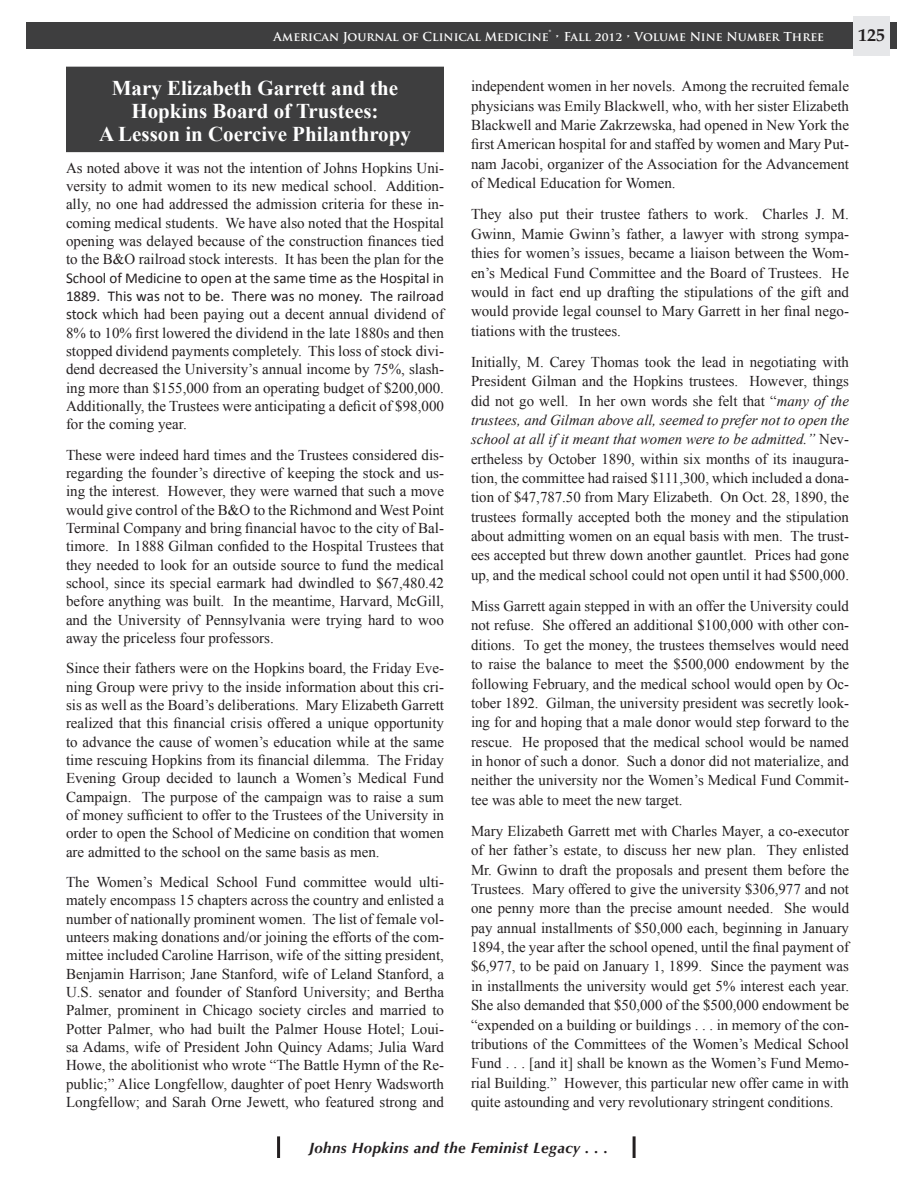
<style>
.page{position:relative;width:918px;height:1188px;background:#fff}
.page>*{position:absolute;margin:0;border:0;box-sizing:border-box;transform-origin:0 0}
.Rev_Sub_Head_3_Lines{font:700 21px/22.8px "Times New Roman";color:#fff;text-align:center}
.t1{font:700 18px "Palatino";color:#231f20}
.Body_Text{font:15px/18.3px "Times New Roman";color:#231f20;text-align:justify}
.t2{font:italic 700 15px "Optima";letter-spacing:.03em;color:#231f20}
.t3{font:700 12px "Trajan Pro";color:#fff}
.s1{font-family:"Calibri"}
.s2{font-style:italic}
</style>
<div class="page">
<div style="left:26px;top:22px;width:871px;height:27px;background:#3e3e3f"></div>
<div style="left:853px;top:16px;width:37px;height:40px;background:#e6e7e9"></div>
<hr style="left:277px;top:1136px;width:3px;height:22px;background:#231f20">
<hr style="left:633px;top:1136px;width:3px;height:22px;background:#231f20">
<div style="left:66px;top:67px;width:378px;height:85px;background:#3e3e3f"></div>
<p class="t3" style="left:274px;top:29px;width:552px">American Journal of Clinical Medicine® • Fall 2012 • Volume Nine Number Three</p>
<p class="t1" style="left:858px;top:20px;width:28px">125</p>
<p class="Rev_Sub_Head_3_Lines" style="left:99px;top:76px;width:313px">Mary Elizabeth Garrett and the<br>Hopkins Board of Trustees:<br>A Lesson in Coercive Philanthropy</p>
<p class="Body_Text" style="left:66px;top:158px;width:380px">As noted above it was not the intention of Johns Hopkins Uni&shy;versity to admit women to its new medical school. Addition&shy;ally, no one had addressed the admission criteria for these in&shy;coming medical students. We have also noted that the Hospital opening was delayed because of the construction finances tied to the B&amp;O railroad stock interests. It has been the plan for t<span class="s1">he School of Medicine to open at the same time as the Hospital in 1889. This was not to be. There was no money. The railroad stock</span> which had been paying out a decent annual dividend of 8% to 10% first lowered the dividend in the late 1880s and then stopped dividend payments completely. This loss of stock divi&shy;dend decreased the University’s annual income by 75%, slash&shy;ing more than $155,000 from an operating budget of $200,000.<br>Additionally, the Trustees were anticipating a deficit of $98,000 for the coming year.</p>
<p class="Body_Text" style="left:66px;top:445px;width:380px">These were indeed hard times and the Trustees considered dis&shy;regarding the founder’s directive of keeping the stock and us&shy;ing the interest. However, they were warned that such a move would give control of the B&amp;O to the Richmond and West Point Terminal Company and bring financial havoc to the city of Bal&shy;timore. In 1888 Gilman confided to the Hospital Trustees that they needed to look for an outside source to fund the medical school, since its special earmark had dwindled to $67,480.42 before anything was built. In the meantime, Harvard, McGill, and the University of Pennsylvania were trying hard to woo away the priceless four professors.</p>
<p class="Body_Text" style="left:66px;top:659px;width:380px">Since their fathers were on the Hopkins board, the Friday Eve&shy;ning Group were privy to the inside information about this cri&shy;sis as well as the Board’s deliberations. Mary Elizabeth Garrett realized that this financial crisis offered a unique opportunity to advance the cause of women’s education while at the same time rescuing Hopkins from its financial dilemma. The Friday Evening Group decided to launch a Women’s Medical Fund Campaign. The purpose of the campaign was to raise a sum of money sufficient to offer to the Trustees of the University in order to open the School of Medicine on condition that women are admitted to the school on the same basis as men.</p>
<p class="Body_Text" style="left:66px;top:873px;width:380px">The Women’s Medical School Fund committee would ulti&shy;mately encompass 15 chapters across the country and enlisted a number of nationally prominent women. The list of female vol&shy;unteers making donations and/or joining the efforts of the com&shy;mittee included Caroline Harrison, wife of the sitting president, Benjamin Harrison; Jane Stanford, wife of Leland Stanford, a U.S. senator and founder of Stanford University; and Bertha Palmer, prominent in Chicago society circles and married to Potter Palmer, who had built the Palmer House Hotel; Loui&shy;sa Adams, wife of President John Quincy Adams; Julia Ward Howe, the abolitionist who wrote “The Battle Hymn of the Re&shy;public;” Alice Longfellow, daughter of poet Henry Wadsworth Longfellow; and Sarah Orne Jewett, who featured strong and</p>
<p class="Body_Text" style="left:471px;top:76px;width:380px;line-height:19.4px">independent women in her novels. Among the recruited female physicians was Emily Blackwell, who, with her sister Elizabeth Blackwell and Marie Zakrzewska, had opened in New York the first American hospital for and staffed by women and Mary Put&shy;nam Jacobi, organizer of the Association for the Advancement of Medical Education for Women.</p>
<p class="Body_Text" style="left:471px;top:205px;width:380px;line-height:19.4px">They also put their trustee fathers to work. Charles J. M.<br>Gwinn, Mamie Gwinn’s father, a lawyer with strong sympa&shy;thies for women’s issues, became a liaison between the Wom&shy;en’s Medical Fund Committee and the Board of Trustees. He would in fact end up drafting the stipulations of the gift and would provide legal counsel to Mary Garrett in her final nego&shy;tiations with the trustees.</p>
<p class="Body_Text" style="left:471px;top:352px;width:380px;line-height:19.4px">Initially, M. Carey Thomas took the lead in negotiating with President Gilman and the Hopkins trustees. However, things did not go well. In her own words she felt that “<span class="s2">many of the trustees, and Gilman above all, seemed to prefer not to open the school at all if it meant that women were to be admitted.”</span> Nev&shy;ertheless by October 1890, within six months of its inaugura&shy;tion, the committee had raised $111,300, which included a dona&shy;tion of $47,787.50 from Mary Elizabeth. On Oct. 28, 1890, the trustees formally accepted both the money and the stipulation about admitting women on an equal basis with men. The trust&shy;ees accepted but threw down another gauntlet. Prices had gone up, and the medical school could not open until it had $500,000.</p>
<p class="Body_Text" style="left:471px;top:596px;width:380px;line-height:19.4px">Miss Garrett again stepped in with an offer the University could not refuse. She offered an additional $100,000 with other con&shy;ditions. To get the money, the trustees themselves would need to raise the balance to meet the $500,000 endowment by the following February, and the medical school would open by Oc&shy;tober 1892. Gilman, the university president was secretly look&shy;ing for and hoping that a male donor would step forward to the rescue. He proposed that the medical school would be named in honor of such a donor. Such a donor did not materialize, and neither the university nor the Women’s Medical Fund Commit&shy;tee was able to meet the new target.</p>
<p class="Body_Text" style="left:471px;top:821px;width:380px;line-height:19.4px">Mary Elizabeth Garrett met with Charles Mayer, a co-executor of her father’s estate, to discuss her new plan. They enlisted Mr. Gwinn to draft the proposals and present them before the Trustees. Mary offered to give the university $306,977 and not one penny more than the precise amount needed. She would pay annual installments of $50,000 each, beginning in January 1894, the year after the school opened, until the final payment of $6,977, to be paid on January 1, 1899. Since the payment was in installments the university would get 5% interest each year.<br>She also demanded that $50,000 of the $500,000 endowment be “expended on a building or buildings . . . in memory of the con&shy;tributions of the Committees of the Women’s Medical School Fund . . . [and it] shall be known as the Women’s Fund Memo&shy;rial Building.” However, this particular new offer came in with quite astounding and very revolutionary stringent conditions.</p>
<p class="t2" style="left:309px;top:1139px;width:300px">Johns Hopkins and the Feminist Legacy . . .</p>
</div>
